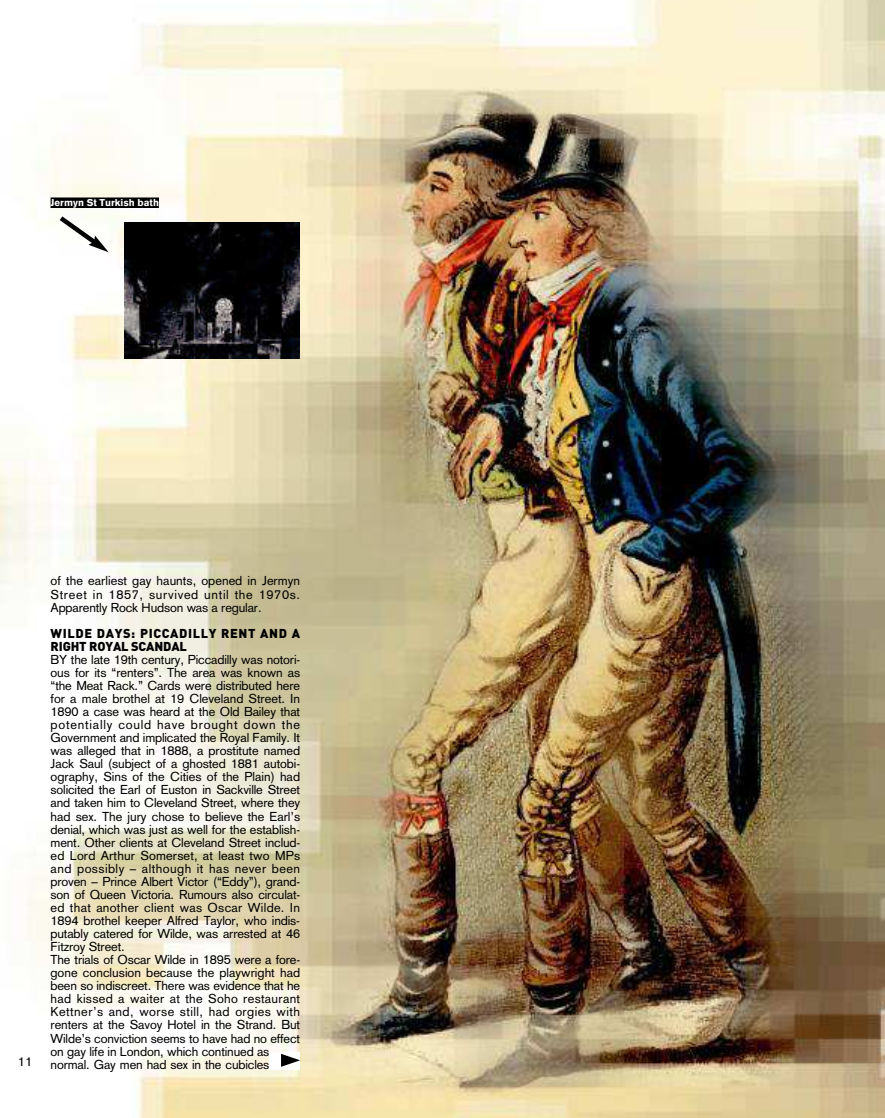
<style>
.page{position:relative;width:885px;height:1118px;background:#fff}
.page>*{position:absolute;margin:0;border:0;box-sizing:border-box;transform-origin:0 0}
.t1{font:12.75px/13px "Akzidenz Grotesk";letter-spacing:-.01em;color:#000;text-align:justify}
.t2{font:12.75px/13px "Andrewqxfont";letter-spacing:.05em;color:#000}
.t3{font:900 9.75px "Akzidenz Grotesk";color:#fff}
</style>
<div class="page">
<img style="left:0;top:0;width:884px;height:1117px">
<p class="t3" style="left:51px;top:199px;width:110px">Jermyn St Turkish bath</p>
<p class="t1" style="left:18px;top:1055px;width:16px">11</p>
<p class="t1" style="left:51px;top:575px;width:251px">of the earliest gay haunts, opened in Jermyn Street in 1857, survived until the 1970s.<br>Apparently Rock Hudson was a regular.</p>
<p class="t2" style="left:51px;top:626px;width:251px">WILDE DAYS: PICCADILLY RENT AND A<br>RIGHT ROYAL SCANDAL</p>
<p class="t1" style="left:51px;top:654px;width:251px;text-align:left">BY the late 19th century, Piccadilly was notori&shy;ous for its “renters”. The area was known as “the Meat Rack.” Cards were distributed here for a male brothel at 19 Cleveland Street. In 1890 a case was heard at the Old Bailey that potentially could have brought down the Government and implicated the Royal Family. It was alleged that in 1888, a prostitute named Jack Saul (subject of a ghosted 1881 autobi&shy;ography, Sins of the Cities of the Plain) had solicited the Earl of Euston in Sackville Street and taken him to Cleveland Street, where they had sex. The jury chose to believe the Earl’s denial, which was just as well for the establish&shy;ment. Other clients at Cleveland Street includ&shy;ed Lord Arthur Somerset, at least two MPs and possibly – although it has never been proven – Prince Albert Victor (“Eddy”), grand&shy;son of Queen Victoria. Rumours also circulat&shy;ed that another client was Oscar Wilde. In 1894 brothel keeper Alfred Taylor, who indis&shy;putably catered for Wilde, was arrested at 46<br>Fitzroy Street.<br>The trials of Oscar Wilde in 1895 were a fore&shy;gone conclusion because the playwright had been so indiscreet. There was evidence that he had kissed a waiter at the Soho restaurant Kettner’s and, worse still, had orgies with renters at the Savoy Hotel in the Strand. But Wilde’s conviction seems to have had no effect on gay life in London, which continued as normal. Gay men had sex in the cubicles</p>
</div>
